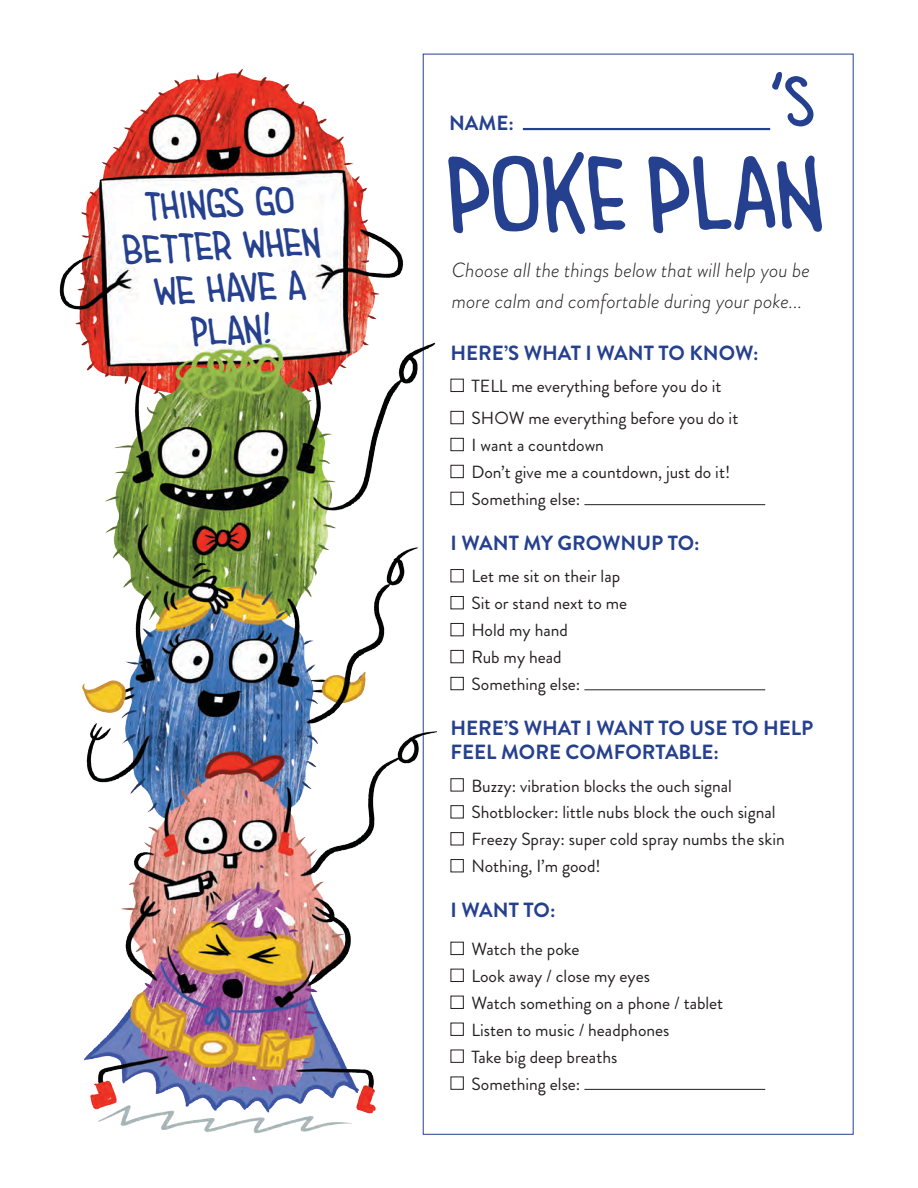
<style>
.page{position:relative;width:918px;height:1188px;background:#fff}
.page>*{position:absolute;margin:0;border:0;box-sizing:border-box;transform-origin:0 0}
.t1{font:109.05px "Imaginary Friend BB";color:#25408f}
.t2{font:73.2px "Imaginary Friend BB";color:#25408f}
.t3{font:42.45px/42.3px "Imaginary Friend BB";color:#25408f;text-align:center}
.t4{font:700 20.55px/24px "Brandon Grotesque";color:#25408f}
.t5{font:italic 300 20.55px/30.6px "Brandon Grotesque";color:#231f20}
.t6{font:17.55px "Brandon Grotesque";color:#231f20}
</style>
<div class="page">
<div style="left:450px;top:379px;width:14px;height:13px;border:1px solid #231f20"></div>
<div style="left:450px;top:411px;width:14px;height:13px;border:1px solid #231f20"></div>
<div style="left:450px;top:438px;width:14px;height:13px;border:1px solid #231f20"></div>
<div style="left:450px;top:465px;width:14px;height:13px;border:1px solid #231f20"></div>
<div style="left:450px;top:492px;width:14px;height:13px;border:1px solid #231f20"></div>
<hr style="left:584px;top:504px;width:181px;height:1px;background:#231f20">
<div style="left:450px;top:569px;width:14px;height:13px;border:1px solid #231f20"></div>
<div style="left:450px;top:596px;width:14px;height:13px;border:1px solid #231f20"></div>
<div style="left:450px;top:623px;width:14px;height:13px;border:1px solid #231f20"></div>
<div style="left:450px;top:650px;width:14px;height:13px;border:1px solid #231f20"></div>
<div style="left:450px;top:677px;width:14px;height:13px;border:1px solid #231f20"></div>
<hr style="left:584px;top:689px;width:181px;height:1px;background:#231f20">
<div style="left:450px;top:778px;width:14px;height:14px;border:1px solid #231f20"></div>
<div style="left:450px;top:805px;width:14px;height:13px;border:1px solid #231f20"></div>
<div style="left:450px;top:832px;width:14px;height:13px;border:1px solid #231f20"></div>
<div style="left:450px;top:859px;width:14px;height:13px;border:1px solid #231f20"></div>
<div style="left:450px;top:942px;width:14px;height:13px;border:1px solid #231f20"></div>
<div style="left:450px;top:969px;width:14px;height:13px;border:1px solid #231f20"></div>
<div style="left:450px;top:996px;width:14px;height:13px;border:1px solid #231f20"></div>
<div style="left:450px;top:1023px;width:14px;height:13px;border:1px solid #231f20"></div>
<div style="left:450px;top:1050px;width:14px;height:13px;border:1px solid #231f20"></div>
<div style="left:450px;top:1076px;width:14px;height:14px;border:1px solid #231f20"></div>
<hr style="left:584px;top:1089px;width:181px;height:1px;background:#231f20">
<hr style="left:523px;top:128px;width:247px;height:2px;background:#25408f">
<img style="left:59px;top:54px;width:378px;height:1080px">
<p class="t3" style="left:145px;top:185px;width:151px;rotate:-2deg">Things go</p>
<p class="t3" style="left:122px;top:228px;width:200px;rotate:-2deg">bett er when we have a plan!</p>
<p class="t4" style="left:449px;top:111px;width:66px">NAME:</p>
<p class="t2" style="left:769px;top:55px;width:45px">’S</p>
<p class="t1" style="left:446px;top:127px;width:378px">POKE PLAN</p>
<p class="t5" style="left:452px;top:255px;width:360px">Choose all the things below that will help you be more calm and comfortable during your poke...</p>
<p class="t4" style="left:450px;top:341px;width:310px">HERE’S WHAT I WANT TO KNOW:</p>
<p class="t6" style="left:472px;top:374px;width:251px">TELL me everything before you do it</p>
<p class="t6" style="left:472px;top:406px;width:268px">SHOW me everything before you do it</p>
<p class="t6" style="left:472px;top:433px;width:134px">I want a countdown</p>
<p class="t6" style="left:472px;top:460px;width:260px">Don’t give me a countdown, just do it!</p>
<p class="t6" style="left:472px;top:487px;width:110px">Something else:</p>
<p class="t4" style="left:450px;top:531px;width:251px">I WANT MY GROWNUP TO:</p>
<p class="t6" style="left:472px;top:564px;width:150px">Let me sit on their lap</p>
<p class="t6" style="left:472px;top:591px;width:157px">Sit or stand next to me</p>
<p class="t6" style="left:472px;top:618px;width:98px">Hold my hand</p>
<p class="t6" style="left:472px;top:645px;width:92px">Rub my head</p>
<p class="t6" style="left:472px;top:672px;width:110px">Something else:</p>
<p class="t4" style="left:450px;top:717px;width:364px">HERE’S WHAT I WANT TO USE TO HELP<br>FEEL MORE COMFORTABLE:</p>
<p class="t6" style="left:472px;top:773px;width:262px">Buzzy: vibration blocks the ouch signal</p>
<p class="t6" style="left:472px;top:800px;width:306px">Shotblocker: little nubs block the ouch signal</p>
<p class="t6" style="left:472px;top:827px;width:315px">Freezy Spray: super cold spray numbs the skin</p>
<p class="t6" style="left:472px;top:854px;width:131px">Nothing, I’m good!</p>
<p class="t4" style="left:450px;top:899px;width:107px">I WANT TO:</p>
<p class="t6" style="left:472px;top:937px;width:110px">Watch the poke</p>
<p class="t6" style="left:472px;top:964px;width:180px">Look away / close my eyes</p>
<p class="t6" style="left:472px;top:991px;width:253px">Watch something on a phone / tablet</p>
<p class="t6" style="left:472px;top:1018px;width:199px">Listen to music / headphones</p>
<p class="t6" style="left:472px;top:1045px;width:147px">Take big deep breaths</p>
<p class="t6" style="left:472px;top:1072px;width:110px">Something else:</p>
</div>
